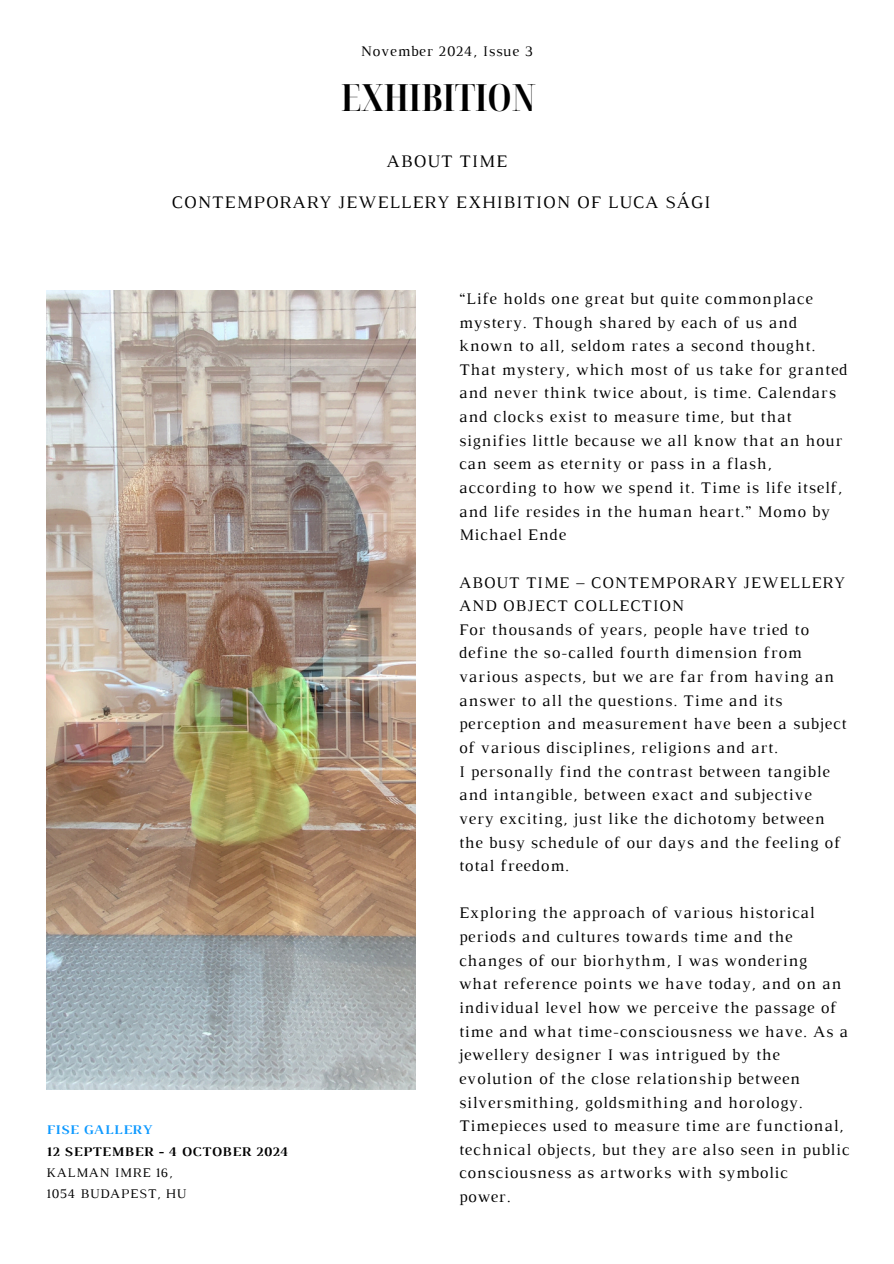
<style>
.page{position:relative;width:894px;height:1264px;background:#fff}
.page>*{position:absolute;margin:0;border:0;box-sizing:border-box;transform-origin:0 0}
.t1{font:700 extra-condensed 37.5px "Noto Serif Display";color:#000}
.t2{font:18px "Luthier";letter-spacing:.05em;color:#000}
.t3{font:16.5px/23.7px "Luthier";letter-spacing:.05em;color:#000}
.t4{font:15px "Luthier";letter-spacing:.05em;color:#000}
.t5{font:13.5px/21.3px "Luthier";letter-spacing:.05em;color:#000}
.s1{font-weight:700;color:#0d99ff}
.s2{font-weight:700}
</style>
<div class="page">
<img style="left:47px;top:290px;width:369px;height:799px">
<p class="t4" style="left:361px;top:45px;width:173px">November 2024, Issue 3</p>
<h1 class="t1" style="left:341px;top:70px;width:196px">EXHIBITION</h1>
<h2 class="t2" style="left:386px;top:155px;width:122px">ABOUT TIME</h2>
<h2 class="t2" style="left:171px;top:195px;width:540px">CONTEMPORARY JEWELLERY EXHIBITION OF LUCA SÁGI</h2>
<h4 class="t5" style="left:47px;top:1120px;width:243px"><span class="s1">FISE GALLERY<br></span><span class="s2">12 SEPTEMBER - 4 OCTOBER 2024<br></span>KALMAN IMRE 16,<br>1054 BUDAPEST, HU</h4>
<h3 class="t3" style="left:459px;top:288px;width:390px">“Life holds one great but quite commonplace mystery. Though shared by each of us and known to all, seldom rates a second thought.<br>That mystery, which most of us take for granted and never think twice about, is time. Calendars and clocks exist to measure time, but that signifies little because we all know that an hour can seem as eternity or pass in a flash, according to how we spend it. Time is life itself, and life resides in the human heart.” Momo by Michael Ende</h3>
<h3 class="t3" style="left:459px;top:571px;width:389px">ABOUT TIME – CONTEMPORARY JEWELLERY AND OBJECT COLLECTION<br>For thousands of years, people have tried to define the so-called fourth dimension from various aspects, but we are far from having an answer to all the questions. Time and its perception and measurement have been a subject of various disciplines, religions and art.<br>I personally find the contrast between tangible and intangible, between exact and subjective very exciting, just like the dichotomy between the busy schedule of our days and the feeling of total freedom.</h3>
<h3 class="t3" style="left:459px;top:902px;width:392px">Exploring the approach of various historical periods and cultures towards time and the changes of our biorhythm, I was wondering what reference points we have today, and on an individual level how we perceive the passage of time and what time-consciousness we have. As a jewellery designer I was intrigued by the evolution of the close relationship between silversmithing, goldsmithing and horology.<br>Timepieces used to measure time are functional, technical objects, but they are also seen in public consciousness as artworks with symbolic<br>power.</h3>
</div>
